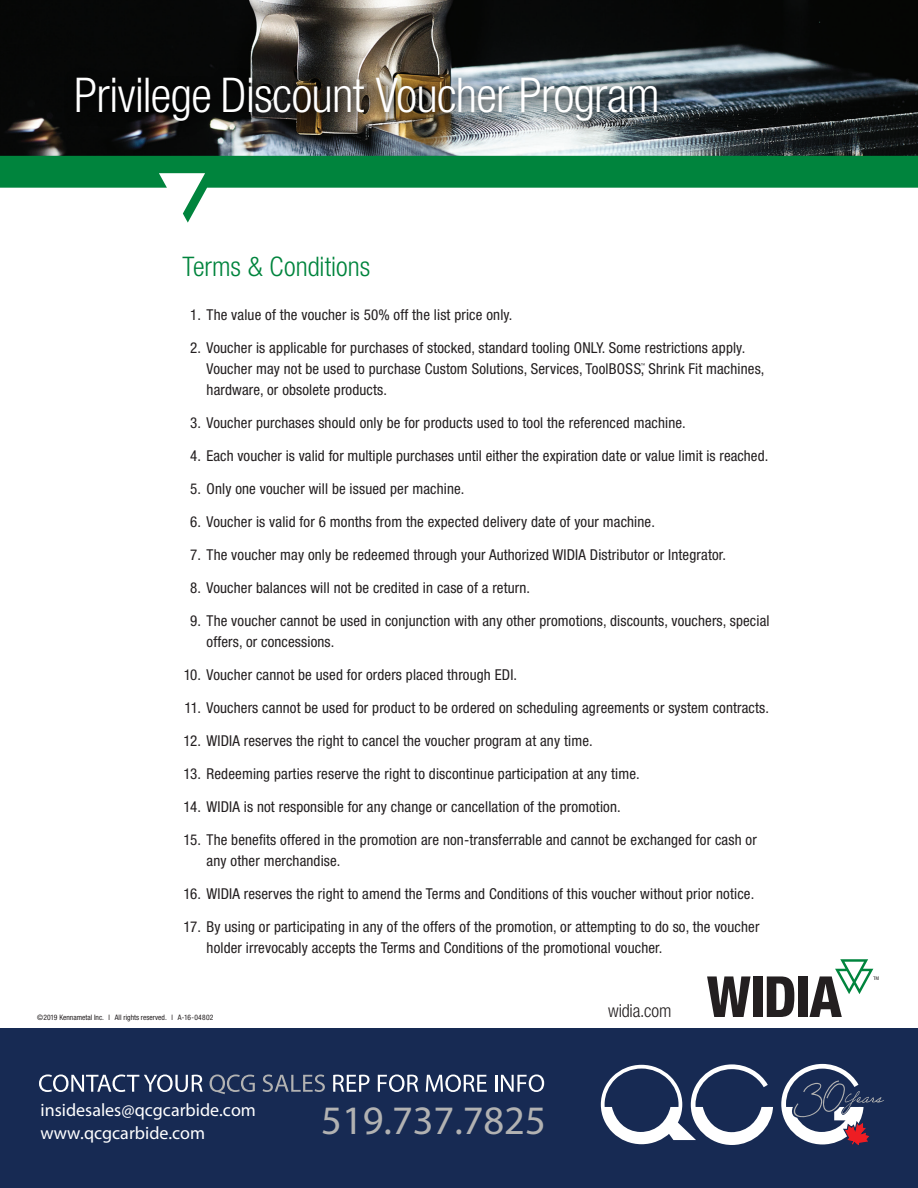
<style>
.page{position:relative;width:918px;height:1188px;background:#fff}
.page>*{position:absolute;margin:0;border:0;box-sizing:border-box;transform-origin:0 0}
.t1{font:300 condensed 48px "Helvetica Neue LT Std";letter-spacing:-.015em;color:#fff}
.t2{font:40.5px "Myriad Pro";color:#b2b2b2}
.t3{font:300 condensed 27px "Helvetica Neue LT Std";color:#00843d}
.t4{font:18px/22.5px "Myriad Pro";color:#fff}
.t5{font:300 condensed 18px "Helvetica Neue LT Std";letter-spacing:-.01em;color:#231f20}
.t6{font:condensed 15px/21px "Helvetica Neue LT Std";letter-spacing:.01em;color:#231f20}
.t7{font:condensed 7.5px "Helvetica Neue LT Std";color:#231f20}
.t8{font:condensed 5.25px "Helvetica Neue LT Std";color:#231f20;scale:.83 1}
</style>
<div class="page">
<svg style="left:707px;top:976px;width:44px;height:41px"></svg>
<div style="left:753px;top:976px;width:9px;height:41px;background:#231f20"></div>
<svg style="left:767px;top:976px;width:27px;height:41px"></svg>
<div style="left:798px;top:976px;width:9px;height:41px;background:#231f20"></div>
<svg style="left:809px;top:959px;width:70px;height:58px"></svg>
<img style="left:0;top:0;width:918px;height:156px">
<svg style="left:0;top:156px;width:918px;height:67px"></svg>
<div style="left:64px;top:66px;width:609px;height:72px;background:#000;opacity:.85"></div>
<div style="left:0;top:1029px;width:918px;height:159px;background:#172a53"></div>
<svg style="left:781px;top:1064px;width:103px;height:81px"></svg>
<svg style="left:601px;top:1064px;width:172px;height:81px"></svg>
<svg style="left:39px;top:1075px;width:164px;height:17px"></svg>
<svg style="left:210px;top:1075px;width:45px;height:19px"></svg>
<svg style="left:263px;top:1075px;width:62px;height:17px"></svg>
<svg style="left:333px;top:1075px;width:37px;height:17px"></svg>
<svg style="left:378px;top:1075px;width:40px;height:17px"></svg>
<svg style="left:426px;top:1075px;width:61px;height:17px"></svg>
<svg style="left:495px;top:1075px;width:49px;height:17px"></svg>
<p class="t1" style="left:74px;top:68px;width:587px">Privilege Discount Voucher Program</p>
<p class="t3" style="left:183px;top:251px;width:189px">Terms &amp; Conditions</p>
<p class="t6" style="left:190px;top:304px;width:324px">1. The value of the voucher is 50% off the list price only.</p>
<p class="t6" style="left:207px;top:337px;width:559px;text-indent:-17px">2. Voucher is applicable for purchases of stocked, standard tooling ONLY. Some restrictions apply.<br>Voucher may not be used to purchase Custom Solutions, Services, ToolBOSS, Shrink Fit machines,</p>
<p class="t8" style="left:641px;top:362px;width:7px">™</p>
<p class="t6" style="left:207px;top:379px;width:182px">hardware, or obsolete products.</p>
<p class="t6" style="left:190px;top:412px;width:497px">3. Voucher purchases should only be for products used to tool the referenced machine.</p>
<p class="t6" style="left:190px;top:445px;width:580px">4. Each voucher is valid for multiple purchases until either the expiration date or value limit is reached.</p>
<p class="t6" style="left:190px;top:478px;width:276px">5. Only one voucher will be issued per machine.</p>
<p class="t6" style="left:190px;top:511px;width:467px">6. Voucher is valid for 6 months from the expected delivery date of your machine.</p>
<p class="t6" style="left:190px;top:544px;width:537px">7. The voucher may only be redeemed through your Authorized WIDIA Distributor or Integrator.</p>
<p class="t6" style="left:190px;top:577px;width:342px">8. Voucher balances will not be credited in case of a return.</p>
<p class="t6" style="left:207px;top:610px;width:565px;text-indent:-17px">9. The voucher cannot be used in conjunction with any other promotions, discounts, vouchers, special offers, or concessions.</p>
<p class="t6" style="left:184px;top:664px;width:335px">10. Voucher cannot be used for orders placed through EDI.</p>
<p class="t6" style="left:184px;top:697px;width:586px">11. Vouchers cannot be used for product to be ordered on scheduling agreements or system contracts.</p>
<p class="t6" style="left:184px;top:730px;width:411px">12. WIDIA reserves the right to cancel the voucher program at any time.</p>
<p class="t6" style="left:184px;top:763px;width:458px">13. Redeeming parties reserve the right to discontinue participation at any time.</p>
<p class="t6" style="left:184px;top:796px;width:439px">14. WIDIA is not responsible for any change or cancellation of the promotion.</p>
<p class="t6" style="left:207px;top:829px;width:552px;text-indent:-23px">15. The benefits offered in the promotion are non-transferrable and cannot be exchanged for cash or any other merchandise.</p>
<p class="t6" style="left:184px;top:883px;width:572px">16. WIDIA reserves the right to amend the Terms and Conditions of this voucher without prior notice.</p>
<p class="t6" style="left:207px;top:916px;width:554px;text-indent:-23px">17. By using or participating in any of the offers of the promotion, or attempting to do so, the voucher holder irrevocably accepts the Terms and Conditions of the promotional voucher.</p>
<p class="t7" style="left:37px;top:1013px;width:178px">©2019 Kennametal Inc. l All rights reserved. l A-16-04802</p>
<p class="t4" style="left:41px;top:1101px;width:217px">insidesales@qcgcarbide.com www.qcgcarbide.com</p>
<h2 class="t2" style="left:321px;top:1105px;width:226px">519.737.7825</h2>
<p class="t5" style="left:608px;top:1000px;width:65px">widia.com</p>
</div>
